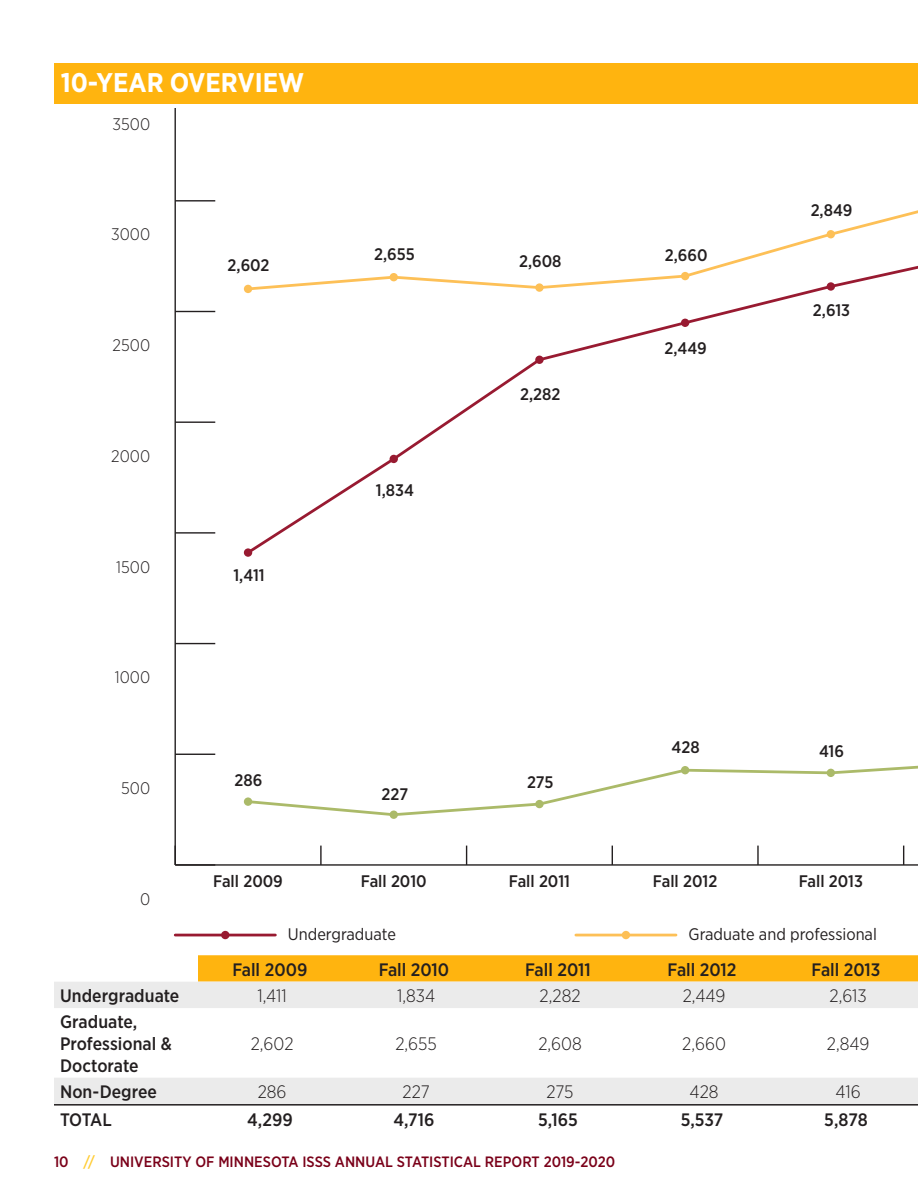
<style>
.page{position:relative;width:918px;height:1188px;background:#fff}
.page>*{position:absolute;margin:0;border:0;box-sizing:border-box;transform-origin:0 0}
.Header_for_TOC{font:700 27px "Gotham Narrow";color:#fff}
.table_body{font:300 18px "Gotham Narrow";color:#231f20}
.table_column_1{font:500 18px/21.6px "Gotham Narrow";color:#231f20}
.table_header{font:500 18px "Gotham Narrow";letter-spacing:-.005em;color:#231f20}
.table_total{font:500 18px "Gotham Narrow";letter-spacing:-.005em;color:#231f20}
.t1{font:500 16.65px "Gotham Narrow";color:#231f20}
.t2{font:16.65px "Gotham Narrow";color:#231f20}
.t3{font:300 16.65px "Gotham Narrow";color:#231f20}
.t4{font:500 15px "Gotham Narrow";color:#7a0019}
.s1{color:#fc3}
</style>
<div class="page">
<div style="left:54px;top:63px;width:864px;height:41px;background:#ffb40f"></div>
<hr style="left:175px;top:864px;width:743px;height:2px;background:#231f20">
<svg style="left:320px;top:846px;width:2px;height:19px"></svg>
<svg style="left:466px;top:846px;width:1px;height:18px"></svg>
<svg style="left:612px;top:846px;width:1px;height:18px"></svg>
<svg style="left:757px;top:846px;width:2px;height:19px"></svg>
<svg style="left:903px;top:846px;width:1px;height:18px"></svg>
<hr style="left:175px;top:108px;width:1px;height:757px;background:#231f20">
<hr style="left:175px;top:754px;width:40px;height:1px;background:#231f20">
<hr style="left:175px;top:643px;width:40px;height:1px;background:#231f20">
<hr style="left:175px;top:532px;width:40px;height:2px;background:#231f20">
<hr style="left:175px;top:421px;width:40px;height:2px;background:#231f20">
<hr style="left:175px;top:311px;width:40px;height:1px;background:#231f20">
<hr style="left:175px;top:200px;width:40px;height:2px;background:#231f20">
<hr style="left:175px;top:934px;width:100px;height:2px;background:#981a31">
<hr style="left:576px;top:934px;width:100px;height:2px;background:#fdc057">
<svg style="left:244px;top:210px;width:674px;height:346px"></svg>
<svg style="left:250px;top:765px;width:668px;height:53px"></svg>
<div style="left:221px;top:931px;width:8px;height:8px;background:#981a31;border-radius:50%"></div>
<div style="left:244px;top:548px;width:8px;height:9px;background:#981a31;border-radius:50%"></div>
<div style="left:390px;top:455px;width:8px;height:8px;background:#981a31;border-radius:50%"></div>
<div style="left:535px;top:356px;width:9px;height:8px;background:#981a31;border-radius:50%"></div>
<div style="left:681px;top:319px;width:8px;height:8px;background:#981a31;border-radius:50%"></div>
<div style="left:827px;top:282px;width:8px;height:9px;background:#981a31;border-radius:50%"></div>
<div style="left:622px;top:931px;width:8px;height:8px;background:#fdc057;border-radius:50%"></div>
<div style="left:244px;top:285px;width:8px;height:8px;background:#fdc057;border-radius:50%"></div>
<div style="left:390px;top:273px;width:8px;height:8px;background:#fdc057;border-radius:50%"></div>
<div style="left:535px;top:283px;width:9px;height:9px;background:#fdc057;border-radius:50%"></div>
<div style="left:681px;top:272px;width:8px;height:8px;background:#fdc057;border-radius:50%"></div>
<div style="left:827px;top:230px;width:8px;height:8px;background:#fdc057;border-radius:50%"></div>
<div style="left:244px;top:797px;width:8px;height:9px;background:#abba69;border-radius:50%"></div>
<div style="left:390px;top:811px;width:8px;height:8px;background:#abba69;border-radius:50%"></div>
<div style="left:535px;top:800px;width:9px;height:8px;background:#abba69;border-radius:50%"></div>
<div style="left:681px;top:766px;width:8px;height:8px;background:#abba69;border-radius:50%"></div>
<div style="left:827px;top:769px;width:8px;height:8px;background:#abba69;border-radius:50%"></div>
<svg style="left:198px;top:955px;width:720px;height:27px;background:#feb616"></svg>
<svg style="left:54px;top:982px;width:864px;height:122px"></svg>
<hr style="left:54px;top:1104px;width:144px;height:2px;background:#231f20">
<hr style="left:198px;top:1104px;width:144px;height:2px;background:#231f20">
<hr style="left:342px;top:1104px;width:144px;height:2px;background:#231f20">
<hr style="left:486px;top:1104px;width:144px;height:2px;background:#231f20">
<hr style="left:630px;top:1104px;width:144px;height:2px;background:#231f20">
<hr style="left:774px;top:1104px;width:144px;height:2px;background:#231f20">
<p class="Header_for_TOC" style="left:61px;top:65px;width:245px">10-YEAR OVERVIEW</p>
<p class="t3" style="left:113px;top:114px;width:39px">3500</p>
<p class="t3" style="left:111px;top:224px;width:41px">3000</p>
<p class="t3" style="left:113px;top:335px;width:39px">2500</p>
<p class="t3" style="left:111px;top:446px;width:40px">2000</p>
<p class="t3" style="left:116px;top:556px;width:35px">1500</p>
<p class="t3" style="left:115px;top:667px;width:37px">1000</p>
<p class="t3" style="left:121px;top:778px;width:30px">500</p>
<p class="t3" style="left:140px;top:889px;width:12px">0</p>
<p class="t1" style="left:228px;top:255px;width:43px">2,602</p>
<p class="t1" style="left:233px;top:564px;width:33px">1,411</p>
<p class="t1" style="left:235px;top:770px;width:29px">286</p>
<p class="t1" style="left:374px;top:244px;width:42px">2,655</p>
<p class="t1" style="left:519px;top:250px;width:44px">2,608</p>
<p class="t1" style="left:665px;top:245px;width:44px">2,660</p>
<p class="t1" style="left:376px;top:479px;width:40px">1,834</p>
<p class="t1" style="left:520px;top:384px;width:42px">2,282</p>
<p class="t1" style="left:665px;top:338px;width:44px">2,449</p>
<p class="t1" style="left:811px;top:199px;width:43px">2,849</p>
<p class="t1" style="left:813px;top:299px;width:39px">2,613</p>
<p class="t1" style="left:382px;top:784px;width:28px">227</p>
<p class="t1" style="left:527px;top:772px;width:28px">275</p>
<p class="t1" style="left:672px;top:736px;width:30px">428</p>
<p class="t1" style="left:819px;top:741px;width:27px">416</p>
<p class="t1" style="left:213px;top:871px;width:71px">Fall 2009</p>
<p class="t1" style="left:361px;top:871px;width:67px">Fall 2010</p>
<p class="t1" style="left:509px;top:871px;width:63px">Fall 2011</p>
<p class="t1" style="left:653px;top:871px;width:66px">Fall 2012</p>
<p class="t1" style="left:799px;top:871px;width:66px">Fall 2013</p>
<p class="t2" style="left:288px;top:924px;width:110px">Undergraduate</p>
<p class="t2" style="left:689px;top:924px;width:190px">Graduate and professional</p>
<p class="table_header" style="left:233px;top:958px;width:76px">Fall 2009</p>
<p class="table_header" style="left:379px;top:958px;width:72px">Fall 2010</p>
<p class="table_header" style="left:525px;top:958px;width:67px">Fall 2011</p>
<p class="table_header" style="left:668px;top:958px;width:70px">Fall 2012</p>
<p class="table_header" style="left:812px;top:958px;width:70px">Fall 2013</p>
<p class="table_column_1" style="left:60px;top:985px;width:121px">Undergraduate</p>
<p class="table_body" style="left:257px;top:985px;width:31px">1,411</p>
<p class="table_body" style="left:397px;top:985px;width:40px">1,834</p>
<p class="table_body" style="left:540px;top:985px;width:43px">2,282</p>
<p class="table_body" style="left:683px;top:985px;width:44px">2,449</p>
<p class="table_body" style="left:830px;top:985px;width:39px">2,613</p>
<p class="table_column_1" style="left:60px;top:1011px;width:114px">Graduate,<br>Professional &amp;<br>Doctorate</p>
<p class="table_body" style="left:251px;top:1033px;width:44px">2,602</p>
<p class="table_body" style="left:395px;top:1033px;width:43px">2,655</p>
<p class="table_body" style="left:538px;top:1033px;width:45px">2,608</p>
<p class="table_body" style="left:682px;top:1033px;width:45px">2,660</p>
<p class="table_body" style="left:827px;top:1033px;width:44px">2,849</p>
<p class="table_column_1" style="left:60px;top:1081px;width:98px">Non-Degree</p>
<p class="table_body" style="left:258px;top:1081px;width:30px">286</p>
<p class="table_body" style="left:403px;top:1081px;width:29px">227</p>
<p class="table_body" style="left:547px;top:1081px;width:29px">275</p>
<p class="table_body" style="left:690px;top:1081px;width:30px">428</p>
<p class="table_body" style="left:836px;top:1081px;width:27px">416</p>
<p class="table_total" style="left:60px;top:1109px;width:53px">TOTAL</p>
<p class="table_total" style="left:247px;top:1109px;width:47px">4,299</p>
<p class="table_total" style="left:393px;top:1109px;width:43px">4,716</p>
<p class="table_total" style="left:538px;top:1109px;width:41px">5,165</p>
<p class="table_total" style="left:681px;top:1109px;width:44px">5,537</p>
<p class="table_total" style="left:824px;top:1109px;width:45px">5,878</p>
<p class="t4" style="left:54px;top:1152px;width:563px">10 <span class="s1">//</span> UNIVERSITY OF MINNESOTA ISSS ANNUAL STATISTICAL REPORT 2019-2020</p>
</div>
